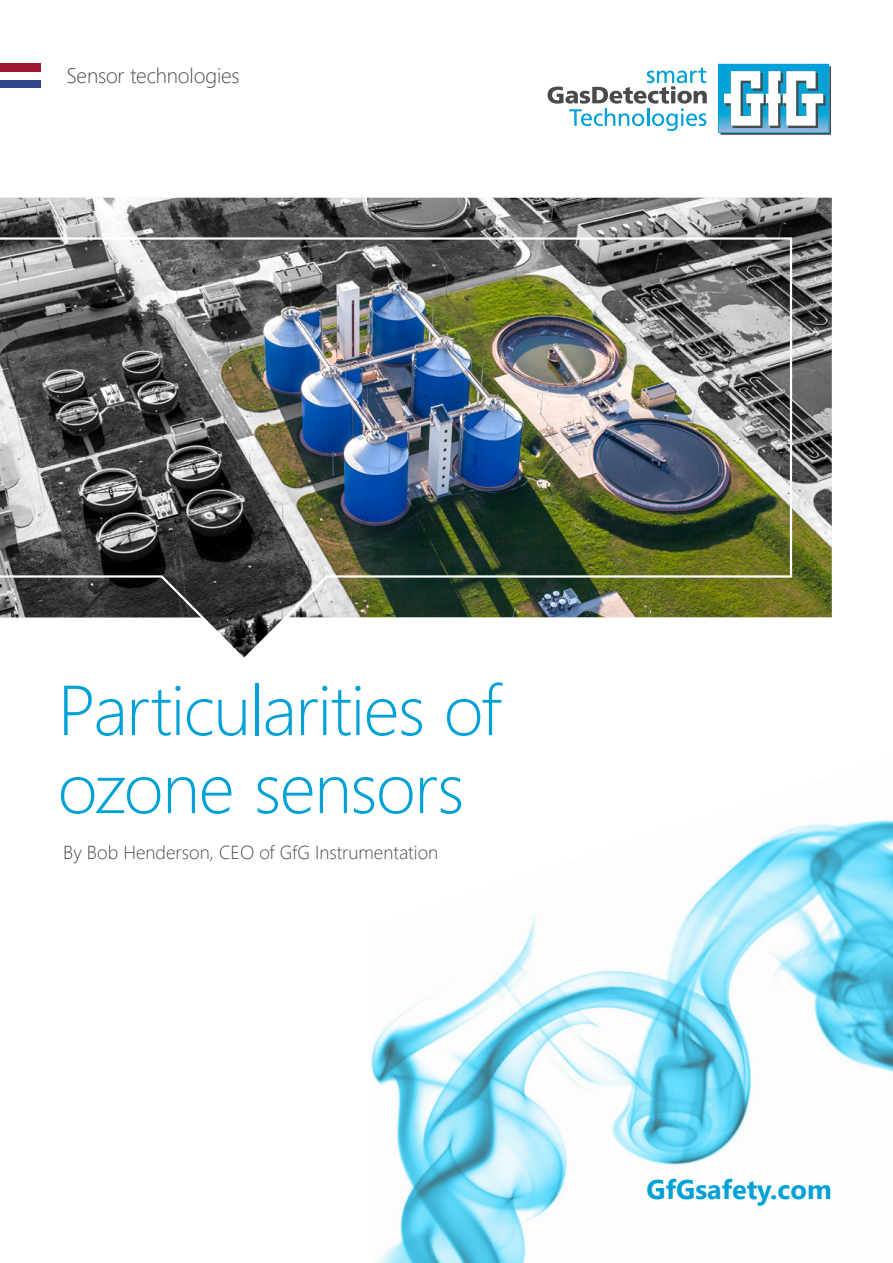
<style>
.page{position:relative;width:893px;height:1263px;background:#fff}
.page>*{position:absolute;margin:0;border:0;box-sizing:border-box;transform-origin:0 0}
.t1{font:300 70.5px/78px "Segoe UI";letter-spacing:-.02em;color:#00a1d6}
.t2{font:700 27px "Segoe UI";color:#00a1d6}
.t3{font:300 21px "Segoe UI";letter-spacing:-.01em;color:#4a4a49}
.t4{font:300 18.75px "Segoe UI";color:#4a4a49}
</style>
<div class="page">
<img style="left:371px;top:820px;width:522px;height:443px">
<svg style="left:718px;top:64px;width:113px;height:71px"></svg>
<svg style="left:548px;top:67px;width:159px;height:64px"></svg>
<img style="left:0;top:198px;width:832px;height:420px">
<img style="left:0;top:236px;width:793px;height:422px">
<div style="left:0;top:63px;width:40px;height:25px;background:#314689"></div>
<div style="left:0;top:63px;width:40px;height:17px;background:#fff"></div>
<div style="left:0;top:63px;width:40px;height:8px;background:#9f1831"></div>
<p class="t3" style="left:66px;top:56px;width:175px">Sensor technologies</p>
<h1 class="t1" style="left:58px;top:664px;width:444px">Particularities of ozone sensors</h1>
<p class="t4" style="left:63px;top:834px;width:377px">By Bob Henderson, CEO of GfG Instrumentation</p>
<h2 class="t2" style="left:647px;top:1164px;width:187px">GfGsafety.com</h2>
</div>
